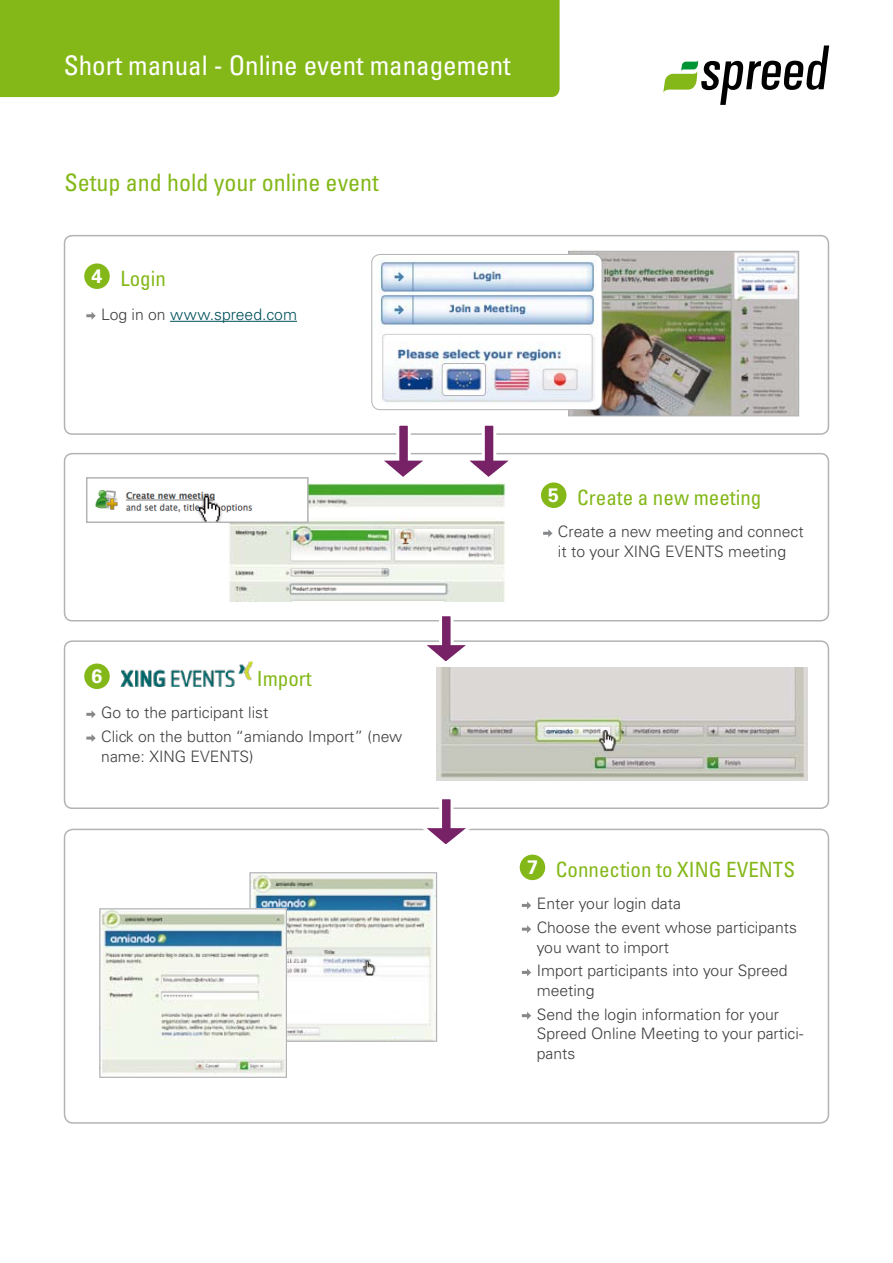
<style>
.page{position:relative;width:893px;height:1263px;background:#fff}
.page>*{position:absolute;margin:0;border:0;box-sizing:border-box;transform-origin:0 0}
.t1{font:condensed 27px "Univers LT Std";color:#fff}
.t2{font:condensed 24px "Univers LT Std";color:#84b819}
.t3{font:condensed 21px "Univers LT Std";color:#84b819}
.t4{font:700 19.5px "Univers LT Std";color:#fff}
.t5{font:300 15.75px/23.7px "Univers LT Std";color:#3e3e40}
.t6{font:300 15.75px "Univers LT Std";color:#00505b}
.s1{font-weight:700;font-stretch:normal;font-size:19.5px;color:#fff}
.s2{color:#3e3e40}
</style>
<div class="page">
<svg style="left:663px;top:45px;width:166px;height:60px"></svg>
<div style="left:0;top:0;width:560px;height:97px;background:#84b819"></div>
<div style="left:64px;top:235px;width:765px;height:200px;border:2px solid #b1b3b4;border-radius:8px"></div>
<div style="left:64px;top:453px;width:765px;height:168px;border:2px solid #b1b3b4;border-radius:8px"></div>
<div style="left:64px;top:640px;width:765px;height:169px;border:2px solid #b1b3b4;border-radius:8px"></div>
<div style="left:64px;top:829px;width:765px;height:295px;border:2px solid #b1b3b4;border-radius:9px"></div>
<img style="left:570px;top:253px;width:227px;height:161px">
<div style="left:568px;top:251px;width:231px;height:165px;border:1px solid #b1b3b4"></div>
<img style="left:372px;top:254px;width:230px;height:156px">
<div style="left:371px;top:254px;width:231px;height:156px;border:1px solid #b1b3b4;border-radius:9px"></div>
<svg style="left:372px;top:425px;width:64px;height:52px"></svg>
<svg style="left:457px;top:425px;width:64px;height:52px"></svg>
<svg style="left:414px;top:616px;width:65px;height:45px"></svg>
<svg style="left:414px;top:799px;width:65px;height:45px"></svg>
<hr style="left:170px;top:321px;width:127px;height:1px;background:#00505b">
<div style="left:84px;top:263px;width:26px;height:26px;background:#84b819;border-radius:50%"></div>
<svg style="left:86px;top:312px;width:10px;height:8px"></svg>
<div style="left:541px;top:482px;width:25px;height:26px;background:#84b819;border-radius:50%"></div>
<svg style="left:543px;top:529px;width:9px;height:8px"></svg>
<img style="left:229px;top:483px;width:276px;height:118px">
<img style="left:95px;top:483px;width:211px;height:37px">
<div style="left:86px;top:477px;width:223px;height:46px;border:2px solid #b1b3b4"></div>
<div style="left:84px;top:663px;width:26px;height:26px;background:#84b819;border-radius:50%"></div>
<img style="left:121px;top:661px;width:131px;height:25px">
<svg style="left:86px;top:710px;width:10px;height:8px"></svg>
<svg style="left:86px;top:734px;width:10px;height:8px"></svg>
<img style="left:437px;top:667px;width:371px;height:113px">
<div style="left:520px;top:855px;width:25px;height:25px;background:#84b819;border-radius:50%"></div>
<svg style="left:522px;top:901px;width:9px;height:8px"></svg>
<svg style="left:522px;top:925px;width:9px;height:8px"></svg>
<svg style="left:522px;top:968px;width:9px;height:8px"></svg>
<svg style="left:522px;top:1012px;width:9px;height:8px"></svg>
<img style="left:251px;top:874px;width:184px;height:166px">
<div style="left:249px;top:872px;width:188px;height:170px;border:1px solid #b1b3b4"></div>
<img style="left:101px;top:910px;width:184px;height:164px">
<div style="left:99px;top:908px;width:188px;height:170px;border:1px solid #b1b3b4"></div>
<h1 class="t1" style="left:64px;top:48px;width:448px">Short manual - Online event management</h1>
<h2 class="t2" style="left:64px;top:168px;width:316px">Setup and hold your online event</h2>
<h3 class="t3" style="left:92px;top:265px;width:76px"><span class="s1">4</span> Login</h3>
<p class="t6" style="left:101px;top:305px;width:197px"><span class="s2">Log in on</span> www.spreed.com</p>
<p class="t4" style="left:92px;top:665px;width:12px">6</p>
<h3 class="t3" style="left:257px;top:665px;width:56px">Import</h3>
<p class="t5" style="left:101px;top:701px;width:303px">Go to the participant list<br>Click on the button “amiando Import” (new</p>
<p class="t5" style="left:101px;top:744px;width:154px">name: XING EVENTS)</p>
<h3 class="t3" style="left:548px;top:484px;width:215px"><span class="s1">5</span> Create a new meeting</h3>
<p class="t5" style="left:558px;top:522px;width:247px;line-height:19.5px">Create a new meeting and connect it to your XING EVENTS meeting</p>
<h3 class="t3" style="left:527px;top:856px;width:270px"><span class="s1">7</span> Connection to XING EVENTS</h3>
<p class="t5" style="left:537px;top:892px;width:262px">Enter your login data<br>Choose the event whose participants</p>
<p class="t5" style="left:537px;top:935px;width:252px">you want to import<br>Import participants into your Spreed</p>
<p class="t5" style="left:537px;top:978px;width:244px">meeting<br>Send the login information for your</p>
<p class="t5" style="left:537px;top:1024px;width:268px;line-height:19.5px">Spreed Online Meeting to your partici&shy;pants</p>
</div>
